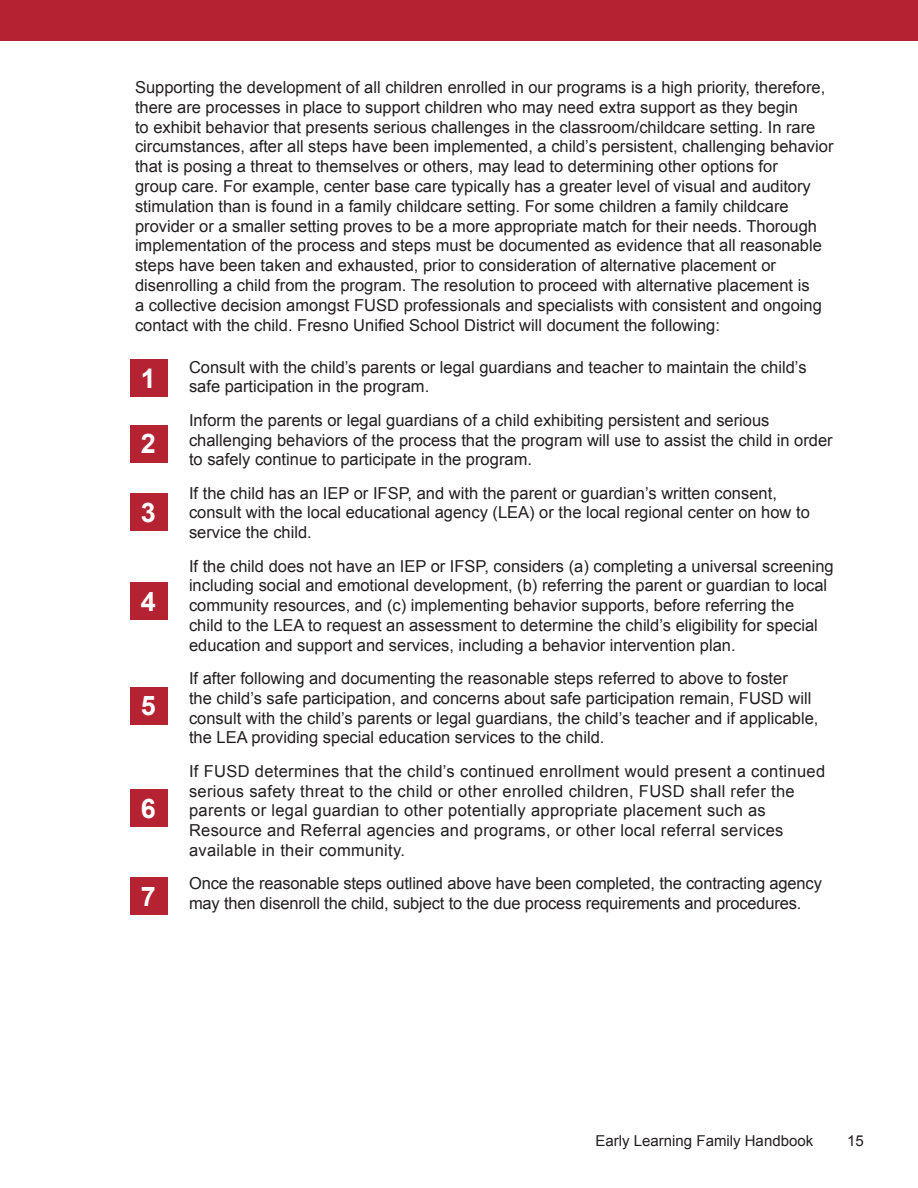
<style>
.page{position:relative;width:918px;height:1188px;background:#fff}
.page>*{position:absolute;margin:0;border:0;box-sizing:border-box;transform-origin:0 0}
.t1{font:700 27px "Arial";color:#fff}
.t2{font:16.5px/19.8px "Arial";color:#231f20}
.t3{font:16.5px/19.8px "Arial";letter-spacing:.02em;color:#231f20}
.t4{font:15px "Arial";color:#231f20}
</style>
<div class="page">
<div style="left:0;top:0;width:918px;height:40px;background:#b52332"></div>
<div style="left:130px;top:359px;width:37px;height:38px;background:#b52332"></div>
<div style="left:130px;top:425px;width:37px;height:38px;background:#b52332"></div>
<div style="left:130px;top:493px;width:37px;height:38px;background:#b52332"></div>
<div style="left:130px;top:583px;width:37px;height:37px;background:#b52332"></div>
<div style="left:130px;top:687px;width:37px;height:38px;background:#b52332"></div>
<div style="left:130px;top:789px;width:37px;height:38px;background:#b52332"></div>
<div style="left:130px;top:878px;width:37px;height:37px;background:#b52332"></div>
<p class="t2" style="left:135px;top:77px;width:700px">Supporting the development of all children enrolled in our programs is a high priority, therefore, there are processes in place to support children who may need extra support as they begin<br>to exhibit behavior that presents serious challenges in the classroom/childcare setting. In rare circumstances, after all steps have been implemented, a child’s persistent, challenging behavior that is posing a threat to themselves or others, may lead to determining other options for<br>group care. For example, center base care typically has a greater level of visual and auditory stimulation than is found in a family childcare setting. For some children a family childcare provider or a smaller setting proves to be a more appropriate match for their needs. Thorough implementation of the process and steps must be documented as evidence that all reasonable steps have been taken and exhausted, prior to consideration of alternative placement or disenrolling a child from the program. The resolution to proceed with alternative placement is<br>a collective decision amongst FUSD professionals and specialists with consistent and ongoing contact with the child. Fresno Unified School District will document the following:</p>
<p class="t2" style="left:189px;top:357px;width:619px">Consult with the child’s parents or legal guardians and teacher to maintain the child’s safe participation in the program.</p>
<p class="t2" style="left:189px;top:410px;width:645px">Inform the parents or legal guardians of a child exhibiting persistent and serious challenging behaviors of the process that the program will use to assist the child in order to safely continue to participate in the program.</p>
<p class="t2" style="left:189px;top:483px;width:622px">If the child has an IEP or IFSP, and with the parent or guardian’s written consent, consult with the local educational agency (LEA) or the local regional center on how to service the child.</p>
<p class="t2" style="left:189px;top:556px;width:646px">If the child does not have an IEP or IFSP, considers (a) completing a universal screening including social and emotional development, (b) referring the parent or guardian to local community resources, and (c) implementing behavior supports, before referring the<br>child to the LEA to request an assessment to determine the child’s eligibility for special education and support and services, including a behavior intervention plan.</p>
<p class="t2" style="left:189px;top:669px;width:631px">If after following and documenting the reasonable steps referred to above to foster<br>the child’s safe participation, and concerns about safe participation remain, FUSD will consult with the child’s parents or legal guardians, the child’s teacher and if applicable, the LEA providing special education services to the child.</p>
<p class="t3" style="left:189px;top:761px;width:638px">If FUSD determines that the child’s continued enrollment would present a continued serious safety threat to the child or other enrolled children, FUSD shall refer the parents or legal guardian to other potentially appropriate placement such as Resource and Referral agencies and programs, or other local referral services available in their community.</p>
<p class="t2" style="left:189px;top:874px;width:634px">Once the reasonable steps outlined above have been completed, the contracting agency may then disenroll the child, subject to the due process requirements and procedures.</p>
<p class="t1" style="left:141px;top:361px;width:17px">1</p>
<p class="t1" style="left:141px;top:426px;width:17px">2</p>
<p class="t1" style="left:141px;top:494px;width:17px">3</p>
<p class="t1" style="left:141px;top:583px;width:17px">4</p>
<p class="t1" style="left:141px;top:688px;width:17px">5</p>
<p class="t1" style="left:141px;top:791px;width:17px">6</p>
<p class="t1" style="left:141px;top:879px;width:17px">7</p>
<p class="t4" style="left:596px;top:1131px;width:219px">Early Learning Family Handbook</p>
<p class="t4" style="left:847px;top:1131px;width:18px">15</p>
</div>
